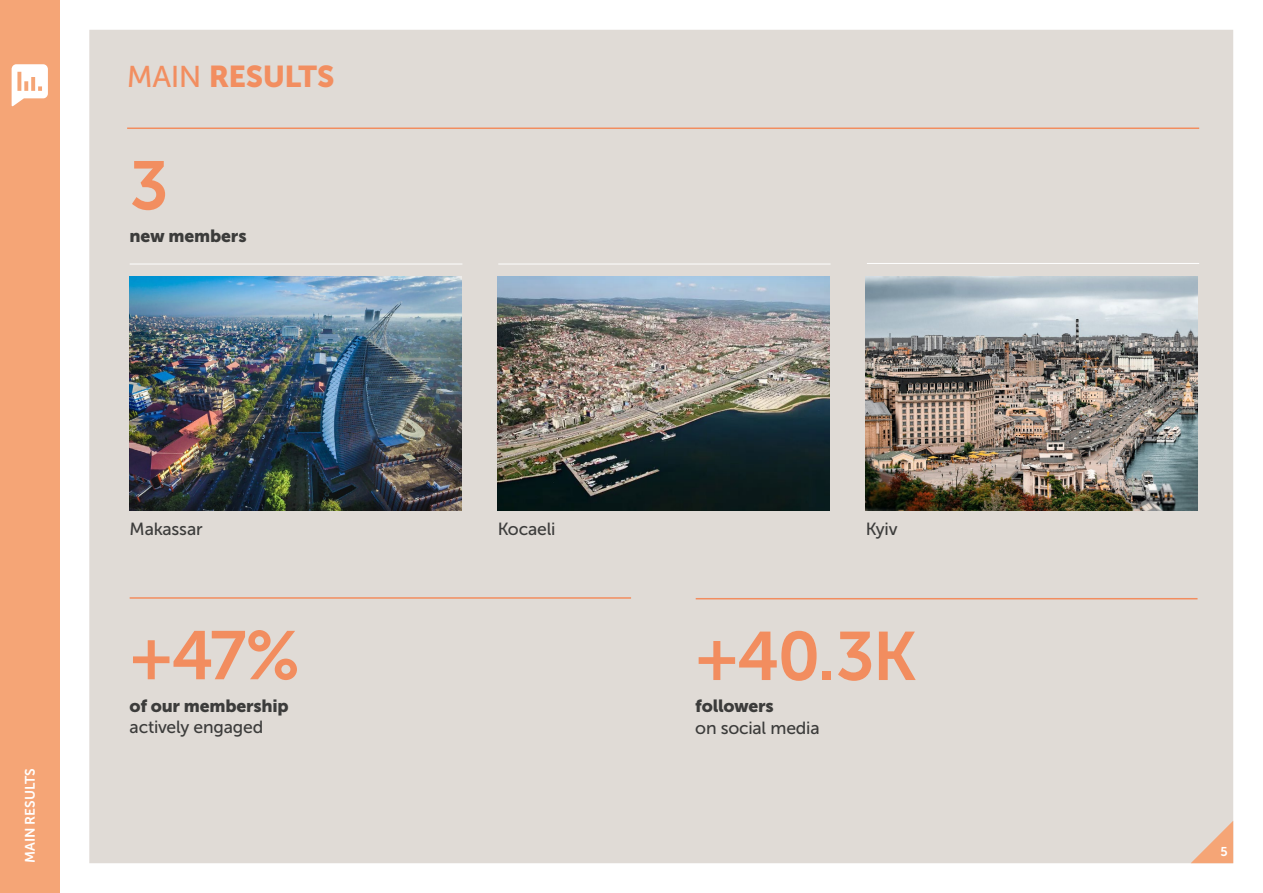
<style>
.page{position:relative;width:1263px;height:893px;background:#fff}
.page>*{position:absolute;margin:0;border:0;box-sizing:border-box;transform-origin:0 0}
.t1{font:68.25px "Museo Sans 700";color:#f28d5f}
.t2{font:68.25px "Museo Sans 700";color:#f28e60}
.t3{font:30px "Museo Sans 900";letter-spacing:-.015em;color:#f28e60}
.t4{font:17.55px "Museo Sans 500";letter-spacing:-.01em;color:#3c3c3b}
.t5{font:17.55px "Museo Sans 900";letter-spacing:-.01em;color:#3c3c3b}
.t6{font:13.8px "Museo Sans 700";letter-spacing:-.005em;color:#fff}
.t7{font:12.75px "Museo Sans 700";color:#fff}
.s1{font-family:"Museo Sans 500"}
</style>
<div class="page">
<div style="left:89px;top:30px;width:1144px;height:833px;background:#e0dbd6"></div>
<svg style="left:1191px;top:821px;width:42px;height:42px;background:#eabfa5"></svg>
<div style="left:0;top:0;width:60px;height:893px;background:#f5a576"></div>
<svg style="left:12px;top:64px;width:36px;height:43px"></svg>
<hr style="left:127px;top:128px;width:1072px;height:1px;background:#f28d5f">
<hr style="left:130px;top:264px;width:332px;height:1px;background:#fff">
<hr style="left:498px;top:264px;width:332px;height:1px;background:#fff">
<hr style="left:867px;top:263px;width:332px;height:1px;background:#fff">
<img style="left:130px;top:276px;width:331px;height:234px">
<img style="left:498px;top:276px;width:331px;height:234px">
<img style="left:866px;top:276px;width:331px;height:234px">
<hr style="left:130px;top:597px;width:501px;height:2px;background:#f28d5f">
<hr style="left:696px;top:598px;width:501px;height:1px;background:#f28d5f">
<h2 class="t3" style="left:127px;top:59px;width:209px"><span class="s1">MAIN</span> RESULTS</h2>
<h1 class="t2" style="left:130px;top:148px;width:41px">3</h1>
<p class="t5" style="left:130px;top:226px;width:118px">new members</p>
<p class="t6" style="left:22px;top:863px;width:97px;rotate:-90deg">MAIN RESULTS</p>
<p class="t4" style="left:130px;top:519px;width:74px">Makassar</p>
<p class="t4" style="left:498px;top:519px;width:59px">Kocaeli</p>
<p class="t4" style="left:866px;top:519px;width:33px">Kyiv</p>
<h1 class="t1" style="left:130px;top:618px;width:172px">+47%</h1>
<p class="t5" style="left:130px;top:696px;width:161px">of our membership</p>
<p class="t4" style="left:130px;top:718px;width:135px">actively engaged</p>
<h1 class="t1" style="left:695px;top:618px;width:223px">+40.3K</h1>
<p class="t5" style="left:695px;top:696px;width:80px">followers</p>
<p class="t4" style="left:695px;top:718px;width:126px">on social media</p>
<p class="t7" style="left:1220px;top:844px;width:9px">5</p>
</div>
